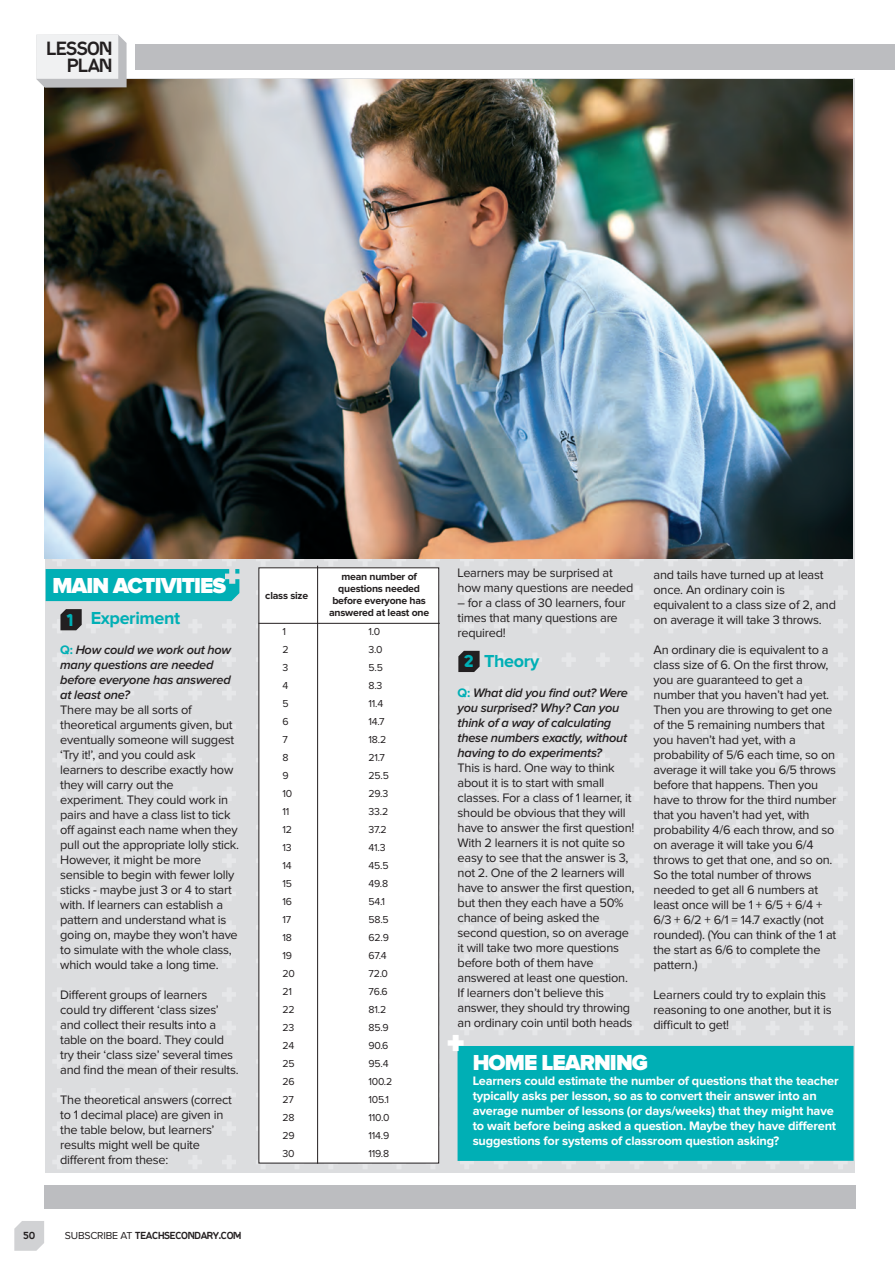
<style>
.page{position:relative;width:895px;height:1262px;background:#fff}
.page>*{position:absolute;margin:0;border:0;box-sizing:border-box;transform-origin:0 0}
.t1{font:700 31.8px "Stag Sans";color:#fff}
.t2{font:900 22.5px "Proxima Nova";letter-spacing:-.04em;color:#fff}
.t3{font:700 18px "Proxima Nova";letter-spacing:-.02em;color:#00afb5}
.t4{font:700 16.8px/16.5px "Progress";letter-spacing:-.045em;color:#231f20;text-align:right}
.t5{font:900 15px "Progress";color:#00afb5}
.t6{font:12.75px/15px "Proxima Nova";letter-spacing:-.02em;color:#231f20}
.t7{font:700 12.75px/15px "Proxima Nova";letter-spacing:-.015em;color:#fff}
.t8{font:10.5px/18px "Proxima Nova";letter-spacing:-.02em;color:#231f20}
.t9{font:700 10.5px/12px "Proxima Nova";letter-spacing:-.02em;color:#231f20;text-align:center}
.t10{font:700 9px "Progress";letter-spacing:-.035em;color:#231f20}
.s1{font-weight:700;color:#00afb5}
.s2{font-weight:600;font-style:italic}
.s3{font-family:"Proxima Nova";font-weight:400;font-size:10.5px}
</style>
<div class="page">
<img style="left:45px;top:79px;width:809px;height:1093px">
<svg style="left:14px;top:1221px;width:30px;height:30px"></svg>
<div style="left:457px;top:1046px;width:396px;height:115px;background:#00afb5"></div>
<div style="left:44px;top:1185px;width:811px;height:24px;background:#bcbdc0"></div>
<div style="left:135px;top:44px;width:759px;height:26px;background:#bcbdc0"></div>
<img style="left:44px;top:79px;width:808px;height:479px">
<svg style="left:36px;top:34px;width:91px;height:54px"></svg>
<div style="left:259px;top:568px;width:179px;height:595px;background:#fff"></div>
<div style="left:258px;top:567px;width:181px;height:596px;border:1px solid #231f20"></div>
<hr style="left:258px;top:623px;width:182px;height:1px;background:#231f20">
<hr style="left:317px;top:566px;width:1px;height:597px;background:#231f20">
<div style="left:46px;top:569px;width:193px;height:32px;background:#00afb5"></div>
<svg style="left:60px;top:609px;width:22px;height:21px"></svg>
<svg style="left:458px;top:651px;width:21px;height:21px"></svg>
<p class="t4" style="left:47px;top:42px;width:67px">LESSON<br>PLAN</p>
<p class="t2" style="left:52px;top:578px;width:175px">MAIN ACTIVITIES</p>
<p class="t5" style="left:66px;top:613px;width:9px">1</p>
<p class="t3" style="left:91px;top:612px;width:91px">Experiment</p>
<p class="t6" style="left:60px;top:643px;width:180px"><span class="s1">Q:</span> <span class="s2">How could we work out how many questions are needed before everyone has answered at least one?<br></span>There may be all sorts of theoretical arguments given, but eventually someone will suggest ‘Try it!’, and you could ask learners to describe exactly how they will carry out the experiment. They could work in pairs and have a class list to tick off against each name when they pull out the appropriate lolly stick.<br>However, it might be more sensible to begin with fewer lolly sticks - maybe just 3 or 4 to start with. If learners can establish a pattern and understand what is going on, maybe they won’t have to simulate with the whole class, which would take a long time.</p>
<p class="t6" style="left:60px;top:988px;width:180px">Different groups of learners could try different ‘class sizes’ and collect their results into a table on the board. They could try their ‘class size’ several times and find the mean of their results.</p>
<p class="t6" style="left:60px;top:1093px;width:173px">The theoretical answers (correct to 1 decimal place) are given in the table below, but learners’ results might well be quite different from these:</p>
<p class="t9" style="left:265px;top:591px;width:44px">class size</p>
<p class="t9" style="left:329px;top:572px;width:102px">mean number of questions needed before everyone has answered at least one</p>
<p class="t8" style="left:282px;top:624px;width:14px">1<br>2<br>3<br>4<br>5<br>6<br>7<br>8<br>9<br>10<br>11<br>12<br>13<br>14<br>15<br>16<br>17<br>18<br>19<br>20<br>21<br>22<br>23<br>24<br>25<br>26<br>27<br>28<br>29<br>30</p>
<p class="t8" style="left:368px;top:623px;width:25px">1.0<br>3.0<br>5.5<br>8.3<br>11.4<br>14.7<br>18.2<br>21.7<br>25.5<br>29.3<br>33.2<br>37.2<br>41.3<br>45.5<br>49.8<br>54.1<br>58.5<br>62.9<br>67.4<br>72.0<br>76.6<br>81.2<br>85.9<br>90.6<br>95.4<br>100.2<br>105.1<br>110.0<br>114.9<br>119.8</p>
<p class="t6" style="left:457px;top:567px;width:177px">Learners may be surprised at how many questions are needed</p>
<p class="t6" style="left:457px;top:597px;width:170px">– for a class of 30 learners, four times that many questions are required!</p>
<p class="t3" style="left:484px;top:655px;width:57px">Theory</p>
<p class="t6" style="left:457px;top:687px;width:178px"><span class="s1">Q:</span> <span class="s2">What did you find out? Were you surprised? Why? Can you think of a way of calculating these numbers exactly, without having to do experiments?<br></span>This is hard. One way to think about it is to start with small classes. For a class of 1 learner, it should be obvious that they will have to answer the first question!<br>With 2 learners it is not quite so easy to see that the answer is 3, not 2. One of the 2 learners will have to answer the first question, but then they each have a 50% chance of being asked the second question, so on average it will take two more questions before both of them have answered at least one question.<br>If learners don’t believe this answer, they should try throwing an ordinary coin until both heads</p>
<p class="t5" style="left:464px;top:655px;width:11px">2</p>
<p class="t1" style="left:447px;top:1025px;width:19px">+</p>
<p class="t6" style="left:653px;top:569px;width:184px">and tails have turned up at least once. An ordinary coin is equivalent to a class size of 2, and on average it will take 3 throws.</p>
<p class="t6" style="left:653px;top:644px;width:184px">An ordinary die is equivalent to a class size of 6. On the first throw, you are guaranteed to get a number that you haven’t had yet.<br>Then you are throwing to get one of the 5 remaining numbers that you haven’t had yet, with a probability of 5/6 each time, so on average it will take you 6/5 throws before that happens. Then you have to throw for the third number that you haven’t had yet, with probability 4/6 each throw, and so on average it will take you 6/4 throws to get that one, and so on.<br>So the total number of throws needed to get all 6 numbers at least once will be 1 + 6/5 + 6/4 +<br>6/3 + 6/2 + 6/1 = 14.7 exactly (not rounded). (You can think of the 1 at the start as 6/6 to complete the pattern.)</p>
<p class="t6" style="left:653px;top:989px;width:179px">Learners could try to explain this reasoning to one another, but it is difficult to get!</p>
<p class="t2" style="left:472px;top:1055px;width:177px">HOME LEARNING</p>
<p class="t7" style="left:472px;top:1075px;width:367px">Learners could estimate the number of questions that the teacher typically asks per lesson, so as to convert their answer into an average number of lessons (or days/weeks) that they might have to wait before being asked a question. Maybe they have different suggestions for systems of classroom question asking?</p>
<p class="t10" style="left:23px;top:1231px;width:14px">50</p>
<p class="t10" style="left:65px;top:1231px;width:178px"><span class="s3">SUBSCRIBE AT</span> TEACHSECONDARY.COM</p>
</div>
